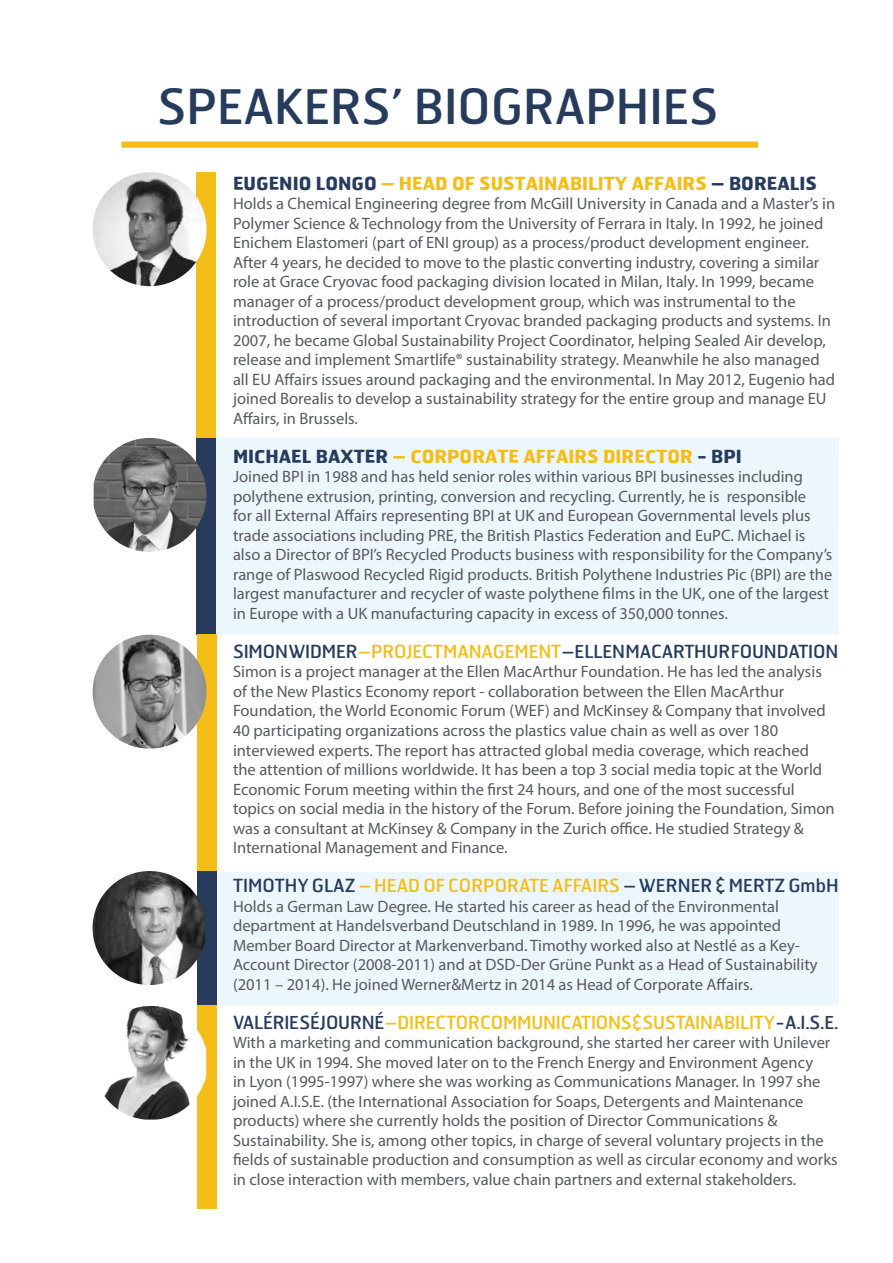
<style>
.page{position:relative;width:893px;height:1263px;background:#fff}
.page>*{position:absolute;margin:0;border:0;box-sizing:border-box;transform-origin:0 0}
.t1{font:900 48px "Hermes";color:#273c5d}
.t2{font:900 18px "Hermes";letter-spacing:-.01em;color:#f4be18}
.t3{font:700 18px "Hermes";color:#f4be18}
.t4{font:900 18px "Hermes";letter-spacing:-.01em;color:#273c5d}
.t5{font:16.5px/19.5px "Myriad Pro";color:#58595b}
.s1{color:#273c5d}
</style>
<div class="page">
<div style="left:121px;top:142px;width:637px;height:6px;background:#f4be18"></div>
<div style="left:217px;top:872px;width:622px;height:133px;background:#ecf7fd"></div>
<div style="left:209px;top:438px;width:630px;height:197px;background:#ecf7fd"></div>
<div style="left:197px;top:438px;width:19px;height:196px;background:#273c5d"></div>
<div style="left:197px;top:173px;width:19px;height:265px;background:#f4be18"></div>
<div style="left:197px;top:635px;width:19px;height:236px;background:#f4be18"></div>
<div style="left:197px;top:871px;width:19px;height:133px;background:#273c5d"></div>
<div style="left:197px;top:1005px;width:19px;height:204px;background:#f4be18"></div>
<img style="left:93px;top:172px;width:114px;height:114px;border-radius:57px">
<img style="left:94px;top:438px;width:113px;height:114px">
<img style="left:93px;top:635px;width:113px;height:114px">
<img style="left:93px;top:871px;width:112px;height:114px">
<img style="left:104px;top:1006px;width:102px;height:113px">
<h1 class="t1" style="left:157px;top:76px;width:175px">SPEAKERS</h1>
<h1 class="t1" style="left:391px;top:76px;width:82px">’ BIOGRA</h1>
<h1 class="t1" style="left:586px;top:76px;width:86px">PHIES</h1>
<p class="t3" style="left:233px;top:172px;width:585px"><span class="s1">EUGENIO LONGO</span> – HEAD OF SUSTAINABILITY AFFAIRS <span class="s1">– BOREALIS</span></p>
<p class="t5" style="left:233px;top:194px;width:604px">Holds a Chemical Engineering degree from McGill University in Canada and a Master’s in Polymer Science &amp; Technology from the University of Ferrara in Italy. In 1992, he joined Enichem Elastomeri (part of ENI group) as a process/product development engineer.<br>After 4 years, he decided to move to the plastic converting industry, covering a similar role at Grace Cryovac food packaging division located in Milan, Italy. In 1999, became manager of a process/product development group, which was instrumental to the introduction of several important Cryovac branded packaging products and systems. In 2007, he became Global Sustainability Project Coordinator, helping Sealed Air develop, release and implement Smartlife® sustainability strategy. Meanwhile he also managed all EU Affairs issues around packaging and the environmental. In May 2012, Eugenio had joined Borealis to develop a sustainability strategy for the entire group and manage EU Affairs, in Brussels.</p>
<p class="t3" style="left:233px;top:445px;width:510px"><span class="s1">MICHAEL BAXTER</span> – CORPORATE AFFAIRS DIRECTOR <span class="s1">- BPI</span></p>
<p class="t5" style="left:233px;top:467px;width:601px">Joined BPI in 1988 and has held senior roles within various BPI businesses including polythene extrusion, printing, conversion and recycling. Currently, he is responsible<br>for all External Affairs representing BPI at UK and European Governmental levels plus trade associations including PRE, the British Plastics Federation and EuPC. Michael is also a Director of BPI’s Recycled Products business with responsibility for the Company’s range of Plaswood Recycled Rigid products. British Polythene Industries Pic (BPI) are the largest manufacturer and recycler of waste polythene films in the UK, one of the largest in Europe with a UK manufacturing capacity in excess of 350,000 tonnes.</p>
<p class="t2" style="left:233px;top:640px;width:237px"><span class="s1">SIMON WIDMER</span>– PROJECT MANAGE</p>
<p class="t2" style="left:515px;top:640px;width:26px">MENT</p>
<p class="t4" style="left:562px;top:640px;width:24px">– ELLEN</p>
<p class="t4" style="left:626px;top:640px;width:126px">MACARTHUR FOUNDATION</p>
<p class="t5" style="left:233px;top:662px;width:603px">Simon is a project manager at the Ellen MacArthur Foundation. He has led the analysis of the New Plastics Economy report - collaboration between the Ellen MacArthur Foundation, the World Economic Forum (WEF) and McKinsey &amp; Company that involved 40 participating organizations across the plastics value chain as well as over 180 interviewed experts. The report has attracted global media coverage, which reached the attention of millions worldwide. It has been a top 3 social media topic at the World Economic Forum meeting within the first 24 hours, and one of the most successful topics on social media in the history of the Forum. Before joining the Foundation, Simon was a consultant at McKinsey &amp; Company in the Zurich office. He studied Strategy &amp; International Management and Finance.</p>
<p class="t4" style="left:233px;top:874px;width:91px">TIMOTHYGLA</p>
<p class="t2" style="left:345px;top:874px;width:54px"><span class="s1">Z</span> – HEAD</p>
<p class="t2" style="left:423px;top:874px;width:83px">OF CORPORATE</p>
<p class="t2" style="left:552px;top:874px;width:40px">AFFAIRS</p>
<p class="t4" style="left:623px;top:874px;width:45px">– WERNER</p>
<p class="t4" style="left:716px;top:874px;width:124px">&amp; MERTZ GmbH</p>
<p class="t5" style="left:233px;top:896px;width:586px">Holds a German Law Degree. He started his career as head of the Environmental department at Handelsverband Deutschland in 1989. In 1996, he was appointed Member Board Director at Markenverband. Timothy worked also at Nestlé as a Key-Account Director (2008-2011) and at DSD-Der Grüne Punkt as a Head of Sustainability (2011 – 2014). He joined Werner&amp;Mertz in 2014 as Head of Corporate Affairs.</p>
<p class="t4" style="left:233px;top:1010px;width:106px">VALÉRIESÉJOURN</p>
<p class="t2" style="left:374px;top:1010px;width:34px"><span class="s1">É</span> – DIRE</p>
<p class="t2" style="left:435px;top:1010px;width:23px">CTOR</p>
<p class="t2" style="left:480px;top:1010px;width:102px">COMMUNICATIONS</p>
<p class="t2" style="left:632px;top:1010px;width:22px">&amp; SUSTAINA</p>
<p class="t2" style="left:724px;top:1010px;width:20px">BILITY</p>
<p class="t4" style="left:775px;top:1010px;width:65px">- A.I.S.E.</p>
<p class="t5" style="left:233px;top:1032px;width:606px">With a marketing and communication background, she started her career with Unilever in the UK in 1994. She moved later on to the French Energy and Environment Agency<br>in Lyon (1995-1997) where she was working as Communications Manager. In 1997 she joined A.I.S.E. (the International Association for Soaps, Detergents and Maintenance products) where she currently holds the position of Director Communications &amp; Sustainability. She is, among other topics, in charge of several voluntary projects in the fields of sustainable production and consumption as well as circular economy and works in close interaction with members, value chain partners and external stakeholders.</p>
</div>
